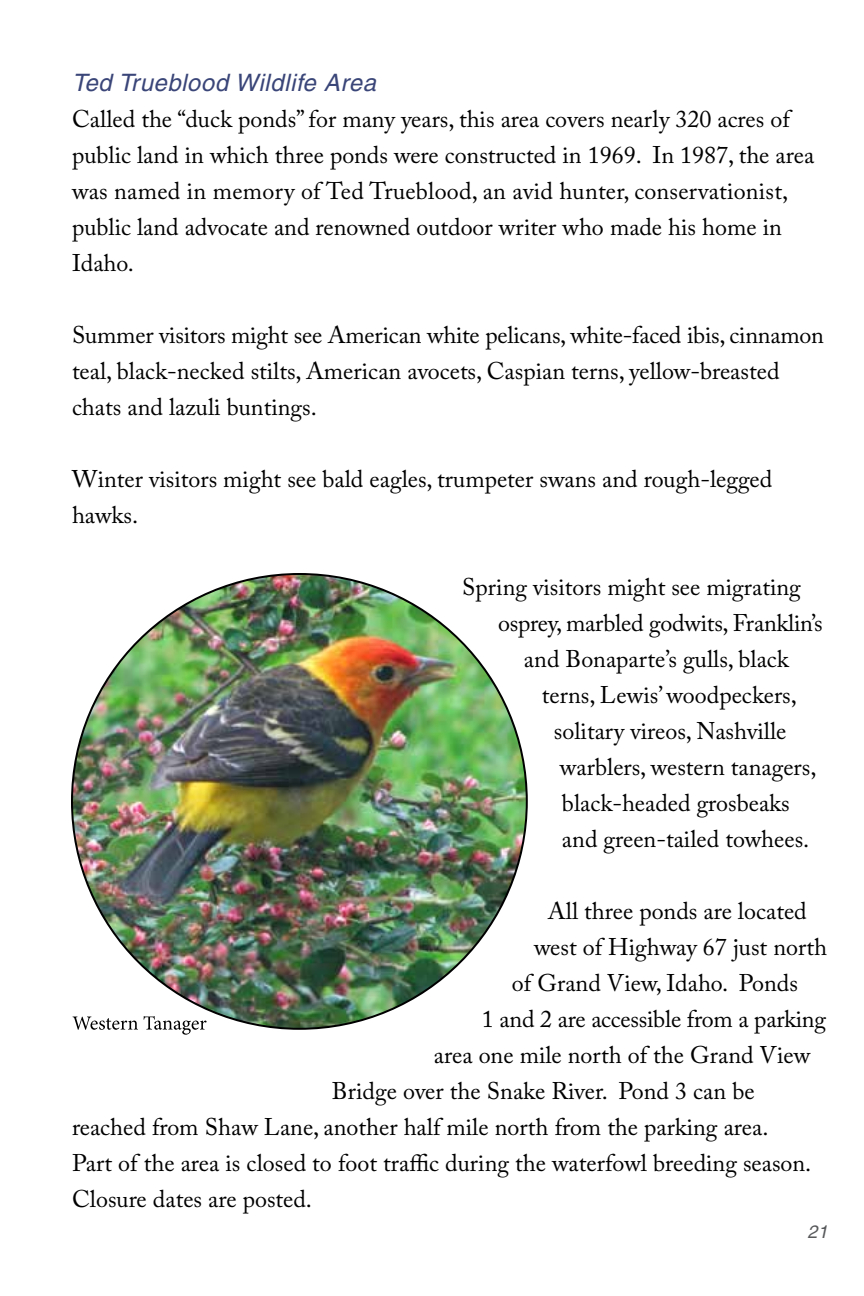
<style>
.page{position:relative;width:864px;height:1296px;background:#fff}
.page>*{position:absolute;margin:0;border:0;box-sizing:border-box;transform-origin:0 0}
.t1{font:24px/36px "Adobe Caslon Pro";color:#000}
.t2{font:italic 24px "Helvetica";letter-spacing:.025em;color:#3a4578}
.t3{font:italic 18px "Helvetica";color:#58595b}
</style>
<div class="page">
<img style="left:72px;top:574px;width:455px;height:455px;border-radius:227px">
<svg style="left:73px;top:1016px;width:134px;height:19px"></svg>
<p class="t2" style="left:72px;top:68px;width:306px">Ted Trueblood Wildlife Area</p>
<p class="t1" style="left:72px;top:100px;width:744px">Called the “duck ponds” for many years, this area covers nearly 320 acres of public land in which three ponds were constructed in 1969. In 1987, the area was named in memory of Ted Trueblood, an avid hunter, conservationist, public land advocate and renowned outdoor writer who made his home in Idaho.</p>
<p class="t1" style="left:72px;top:316px;width:753px">Summer visitors might see American white pelicans, white-faced ibis, cinnamon teal, black-necked stilts, American avocets, Caspian terns, yellow-breasted chats and lazuli buntings.</p>
<p class="t1" style="left:72px;top:460px;width:702px">Winter visitors might see bald eagles, trumpeter swans and rough-legged hawks.</p>
<p class="t1" style="left:462px;top:568px;width:340px">Spring visitors might see migrating</p>
<p class="t1" style="left:498px;top:604px;width:326px">osprey, marbled godwits, Franklin’s</p>
<p class="t1" style="left:524px;top:640px;width:266px">and Bonaparte’s gulls, black</p>
<p class="t1" style="left:542px;top:676px;width:256px">terns, Lewis’ woodpeckers,</p>
<p class="t1" style="left:554px;top:712px;width:234px">solitary vireos, Nashville</p>
<p class="t1" style="left:560px;top:748px;width:258px">warblers, western tanagers,</p>
<p class="t1" style="left:562px;top:784px;width:229px">black-headed grosbeaks</p>
<p class="t1" style="left:562px;top:820px;width:249px">and green-tailed towhees.</p>
<p class="t1" style="left:548px;top:892px;width:260px">All three ponds are located</p>
<p class="t1" style="left:534px;top:928px;width:295px">west of Highway 67 just north</p>
<p class="t1" style="left:512px;top:964px;width:287px">of Grand View, Idaho. Ponds</p>
<p class="t1" style="left:482px;top:1000px;width:346px">1 and 2 are accessible from a parking</p>
<p class="t1" style="left:434px;top:1036px;width:378px">area one mile north of the Grand View</p>
<p class="t1" style="left:332px;top:1072px;width:424px">Bridge over the Snake River. Pond 3 can be</p>
<p class="t1" style="left:72px;top:1108px;width:698px">reached from Shaw Lane, another half mile north from the parking area.</p>
<p class="t1" style="left:72px;top:1144px;width:741px">Part of the area is closed to foot traffic during the waterfowl breeding season.</p>
<p class="t1" style="left:72px;top:1180px;width:242px">Closure dates are posted.</p>
<p class="t3" style="left:808px;top:1221px;width:22px">21</p>
</div>
